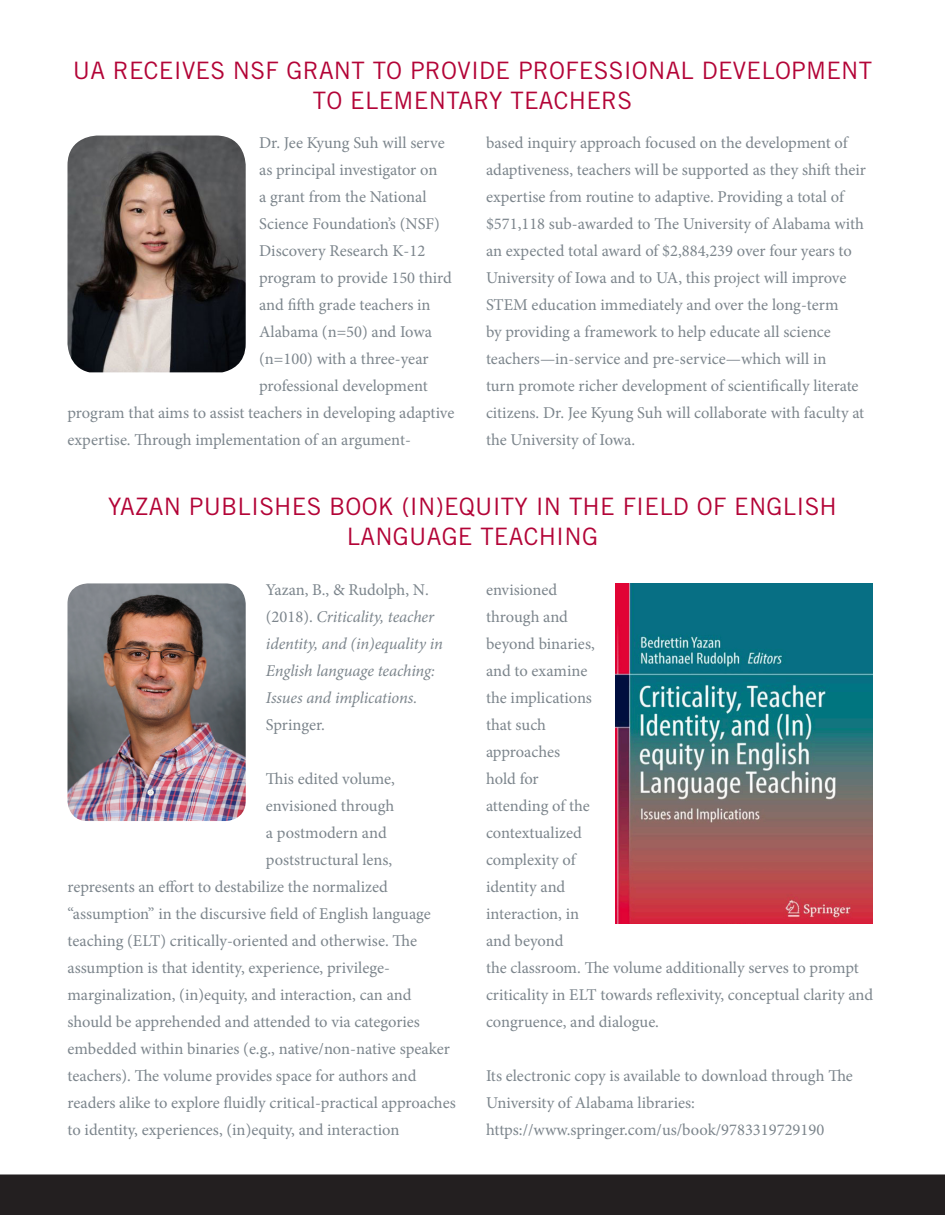
<style>
.page{position:relative;width:945px;height:1215px;background:#fff}
.page>*{position:absolute;margin:0;border:0;box-sizing:border-box;transform-origin:0 0}
.t1{font:24px/30px "Trade Gothic";letter-spacing:.01em;color:#b30437;text-align:center}
.t2{font:16.5px/27px "Minion Pro";color:#7c858c}
.t3{font:italic 16.5px/27px "Minion Pro";letter-spacing:-.01em;color:#7c858c}
.s1{font-style:normal}
</style>
<div class="page">
<div style="left:0;top:1174px;width:945px;height:41px;background:#231f20"></div>
<img style="left:615px;top:583px;width:257px;height:341px">
<img style="left:68px;top:136px;width:178px;height:236px">
<img style="left:68px;top:583px;width:178px;height:238px">
<p class="t1" style="left:73px;top:55px;width:801px">UA RECEIVES NSF GRANT TO PROVIDE PROFESSIONAL DEVELOPMENT<br>TO ELEMENTARY TEACHERS</p>
<p class="t2" style="left:259px;top:129px;width:187px">Dr. Jee Kyung Suh will serve</p>
<p class="t2" style="left:259px;top:156px;width:180px">as principal investigator on</p>
<p class="t2" style="left:259px;top:183px;width:169px">a grant from the National</p>
<p class="t2" style="left:259px;top:210px;width:182px">Science Foundation’s (NSF)</p>
<p class="t2" style="left:259px;top:237px;width:168px">Discovery Research K-12</p>
<p class="t2" style="left:259px;top:264px;width:194px">program to provide 150 third</p>
<p class="t2" style="left:259px;top:291px;width:173px">and fifth grade teachers in</p>
<p class="t2" style="left:259px;top:318px;width:174px">Alabama (n=50) and Iowa</p>
<p class="t2" style="left:259px;top:345px;width:171px">(n=100) with a three-year</p>
<p class="t2" style="left:259px;top:372px;width:170px">professional development</p>
<p class="t2" style="left:68px;top:399px;width:389px">program that aims to assist teachers in developing adaptive</p>
<p class="t2" style="left:68px;top:426px;width:345px">expertise. Through implementation of an argument-</p>
<p class="t2" style="left:486px;top:129px;width:382px">based inquiry approach focused on the development of adaptiveness, teachers will be supported as they shift their expertise from routine to adaptive. Providing a total of $571,118 sub-awarded to The University of Alabama with an expected total award of $2,884,239 over four years to University of Iowa and to UA, this project will improve STEM education immediately and over the long-term<br>by providing a framework to help educate all science teachers—in-service and pre-service—which will in<br>turn promote richer development of scientifically literate citizens. Dr. Jee Kyung Suh will collaborate with faculty at the University of Iowa.</p>
<p class="t1" style="left:108px;top:491px;width:730px">YAZAN PUBLISHES BOOK (IN)EQUITY IN THE FIELD OF ENGLISH<br>LANGUAGE TEACHING</p>
<p class="t3" style="left:266px;top:577px;width:178px"><span class="s1">Yazan, B., &amp; Rudolph, N. (2018).</span> Criticality, teacher identity, and (in)equality in<br>English language teaching:<br>Issues and implications.<br><span class="s1">Springer.</span></p>
<p class="t2" style="left:266px;top:766px;width:131px">This edited volume,</p>
<p class="t2" style="left:266px;top:793px;width:130px">envisioned through</p>
<p class="t2" style="left:266px;top:820px;width:122px">a postmodern and</p>
<p class="t2" style="left:266px;top:847px;width:128px">poststructural lens,</p>
<p class="t2" style="left:68px;top:874px;width:322px">represents an effort to destabilize the normalized</p>
<p class="t2" style="left:68px;top:901px;width:365px">“assumption” in the discursive field of English language</p>
<p class="t2" style="left:68px;top:928px;width:351px">teaching (ELT) critically-oriented and otherwise. The</p>
<p class="t2" style="left:68px;top:955px;width:324px">assumption is that identity, experience, privilege-</p>
<p class="t2" style="left:68px;top:982px;width:345px">marginalization, (in)equity, and interaction, can and</p>
<p class="t2" style="left:68px;top:1009px;width:354px">should be apprehended and attended to via categories</p>
<p class="t2" style="left:68px;top:1036px;width:384px">embedded within binaries (e.g., native/non-native speaker</p>
<p class="t2" style="left:68px;top:1063px;width:351px">teachers). The volume provides space for authors and</p>
<p class="t2" style="left:68px;top:1090px;width:390px">readers alike to explore fluidly critical-practical approaches</p>
<p class="t2" style="left:68px;top:1117px;width:334px">to identity, experiences, (in)equity, and interaction</p>
<p class="t2" style="left:486px;top:577px;width:389px">envisioned<br>through and<br>beyond binaries,<br>and to examine<br>the implications<br>that such<br>approaches<br>hold for<br>attending of the<br>contextualized<br>complexity of<br>identity and<br>interaction, in<br>and beyond<br>the classroom. The volume additionally serves to prompt criticality in ELT towards reflexivity, conceptual clarity and congruence, and dialogue.</p>
<p class="t2" style="left:486px;top:1063px;width:368px">Its electronic copy is available to download through The<br>University of Alabama libraries:</p>
<p class="t2" style="left:486px;top:1117px;width:340px">https://www.springer.com/us/book/9783319729190</p>
</div>
